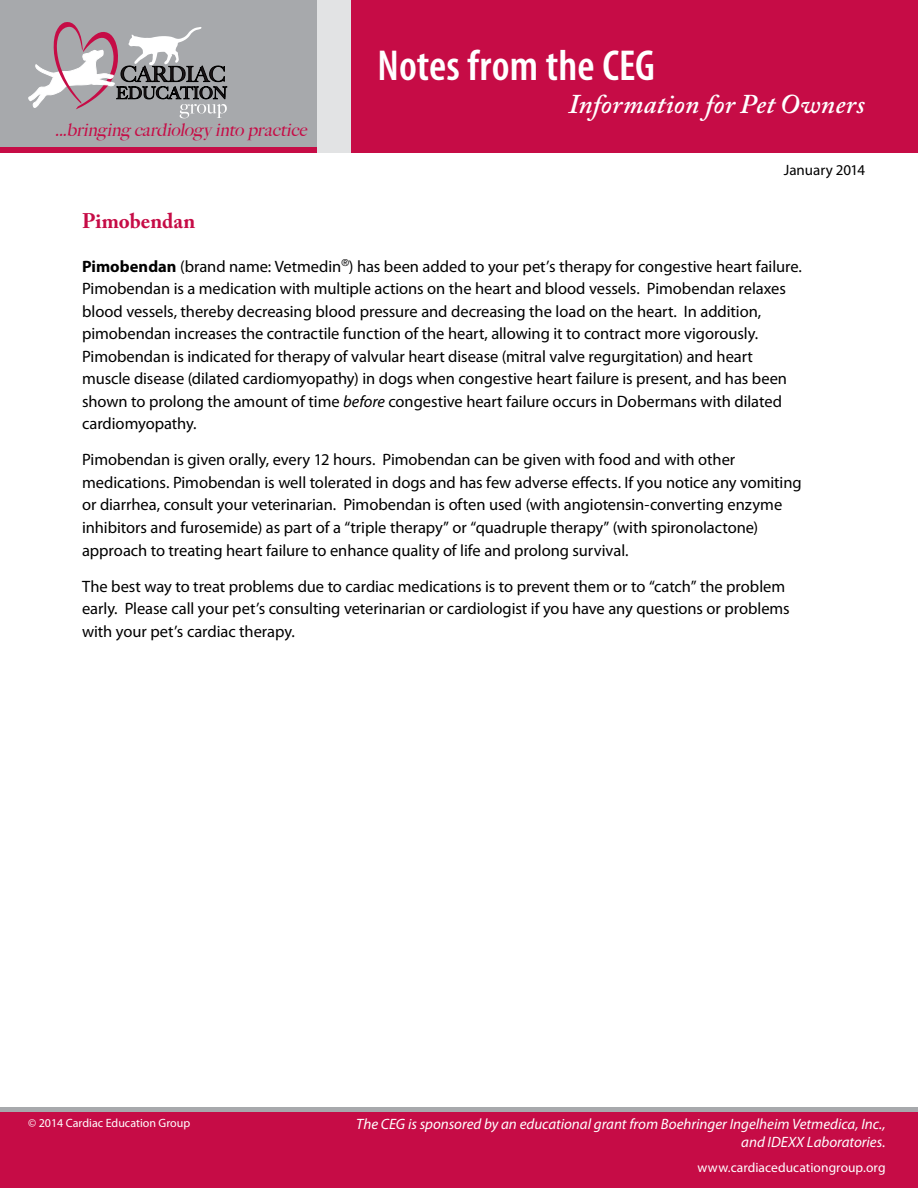
<style>
.page{position:relative;width:918px;height:1188px;background:#fff}
.page>*{position:absolute;margin:0;border:0;box-sizing:border-box;transform-origin:0 0}
.t1{font:600 condensed 43.5px "Myriad Pro";color:#fff}
.t2{font:italic 600 27px "Adobe Caslon Pro";letter-spacing:.01em;color:#fff}
.t3{font:700 21px "Adobe Caslon Pro";color:#c60c46}
.t4{font:italic 500 17.85px "Big Caslon";color:#c60c46}
.t5{font:16.5px/22.5px "Myriad Pro";letter-spacing:-.005em;color:#000}
.t6{font:italic 15px/18px "Myriad Pro";color:#fff;text-align:right}
.t7{font:15px "Myriad Pro";letter-spacing:-.005em;color:#000}
.t8{font:13.5px "Myriad Pro";letter-spacing:.005em;color:#fff}
.t9{font:12px "Myriad Pro";color:#fff}
.s1{font-weight:700}
.s2{font-style:italic}
</style>
<div class="page">
<svg style="left:0;top:1107px;width:918px;height:6px;background:#ac8e9b"></svg>
<div style="left:0;top:1113px;width:918px;height:75px;background:#c60c46"></div>
<div style="left:0;top:0;width:918px;height:153px;background:#c60c46"></div>
<div style="left:0;top:0;width:319px;height:146px;background:#a7a9ac"></div>
<div style="left:318px;top:0;width:33px;height:153px;background:#e2e3e4"></div>
<svg style="left:29px;top:22px;width:198px;height:96px"></svg>
<p class="t4" style="left:55px;top:119px;width:257px">...bringing cardiology into practice</p>
<h1 class="t1" style="left:378px;top:42px;width:279px">Notes from the CEG</h1>
<h2 class="t2" style="left:568px;top:88px;width:298px">Information for Pet Owners</h2>
<p class="t7" style="left:784px;top:162px;width:83px">January 2014</p>
<p class="t3" style="left:82px;top:209px;width:115px">Pimobendan</p>
<p class="t5" style="left:82px;top:255px;width:721px"><span class="s1">Pimobendan</span> (brand name: Vetmedin<sup>®</sup>) has been added to your pet’s therapy for congestive heart failure.<br>Pimobendan is a medication with multiple actions on the heart and blood vessels. Pimobendan relaxes blood vessels, thereby decreasing blood pressure and decreasing the load on the heart. In addition, pimobendan increases the contractile function of the heart, allowing it to contract more vigorously.<br>Pimobendan is indicated for therapy of valvular heart disease (mitral valve regurgitation) and heart muscle disease (dilated cardiomyopathy) in dogs when congestive heart failure is present, and has been shown to prolong the amount of time <span class="s2">before</span> congestive heart failure occurs in Dobermans with dilated cardiomyopathy.</p>
<p class="t5" style="left:82px;top:449px;width:721px">Pimobendan is given orally, every 12 hours. Pimobendan can be given with food and with other medications. Pimobendan is well tolerated in dogs and has few adverse effects. If you notice any vomiting or diarrhea, consult your veterinarian. Pimobendan is often used (with angiotensin-converting enzyme inhibitors and furosemide) as part of a “triple therapy” or “quadruple therapy” (with spironolactone) approach to treating heart failure to enhance quality of life and prolong survival.</p>
<p class="t5" style="left:82px;top:575px;width:709px">The best way to treat problems due to cardiac medications is to prevent them or to “catch” the problem early. Please call your pet’s consulting veterinarian or cardiologist if you have any questions or problems with your pet’s cardiac therapy.</p>
<p class="t9" style="left:28px;top:1116px;width:164px">© 2014 Cardiac Education Group</p>
<p class="t6" style="left:356px;top:1115px;width:531px">The CEG is sponsored by an educational grant from Boehringer Ingelheim Vetmedica, Inc., and IDEXX Laboratories.</p>
<p class="t8" style="left:698px;top:1160px;width:190px">www.cardiaceducationgroup.org</p>
</div>
